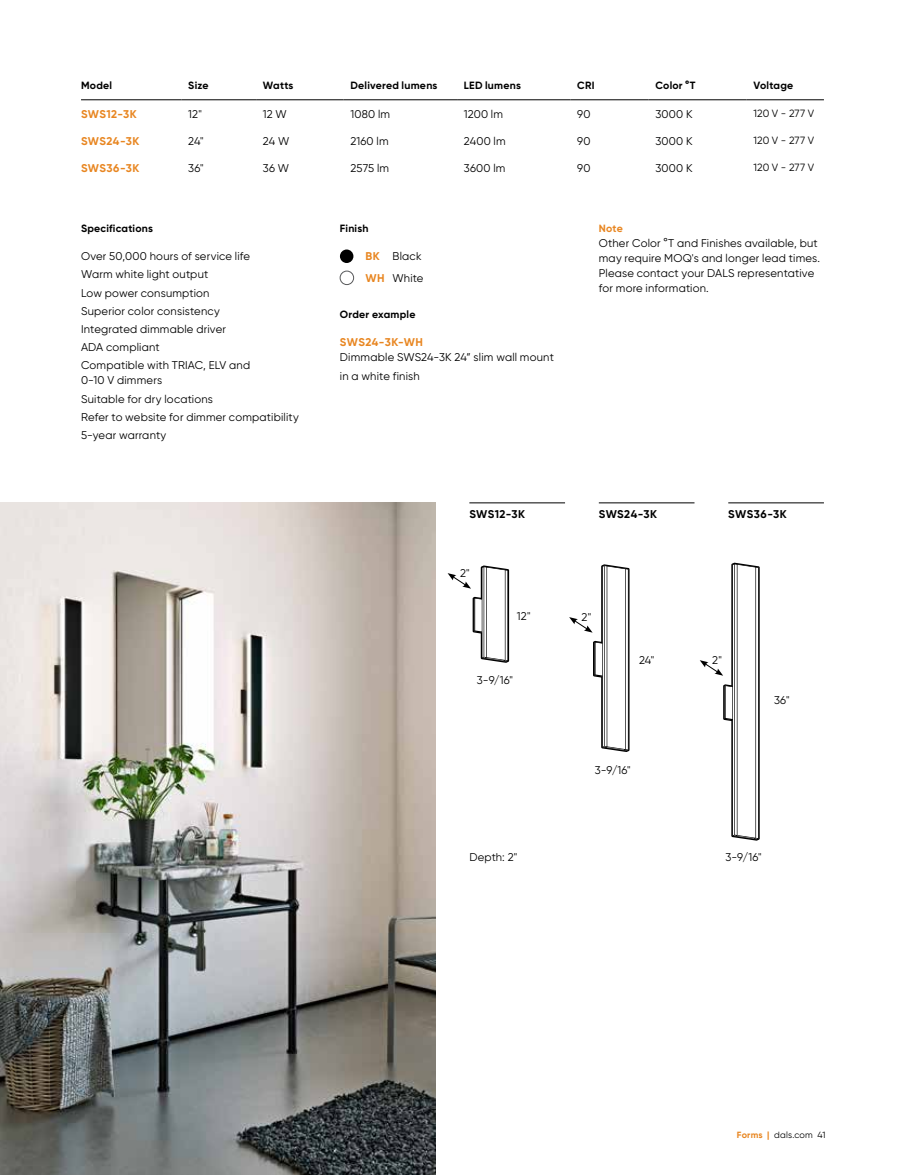
<style>
.page{position:relative;width:905px;height:1175px;background:#fff}
.page>*{position:absolute;margin:0;border:0;box-sizing:border-box;transform-origin:0 0}
.t1{font:11.25px/18.3px "Gilroy";letter-spacing:.015em;color:#000}
.t2{font:700 11.25px "Gilroy";letter-spacing:.04em;color:#e88621}
.t3{font:700 11.25px "Gilroy";letter-spacing:.04em;color:#000}
.t4{font:700 10.5px "Gilroy";letter-spacing:.02em;color:#000}
.t5{font:10.5px "Gilroy";letter-spacing:.01em;color:#000}
.t6{font:700 10.5px "Gilroy";color:#e88621}
.t7{font:9px "Gilroy";letter-spacing:.025em;color:#000}
.s1{font-weight:700;color:#e88621}
</style>
<div class="page">
<div style="left:340px;top:249px;width:13px;height:14px;background:#000;border-radius:50%"></div>
<div style="left:340px;top:271px;width:14px;height:14px;border:1px solid #58595b;border-radius:50%"></div>
<hr style="left:81px;top:99px;width:100px;height:1px;background:#000">
<hr style="left:181px;top:99px;width:75px;height:1px;background:#000">
<hr style="left:256px;top:99px;width:88px;height:1px;background:#000">
<hr style="left:344px;top:99px;width:113px;height:1px;background:#000">
<hr style="left:457px;top:99px;width:113px;height:1px;background:#000">
<hr style="left:570px;top:99px;width:78px;height:1px;background:#000">
<hr style="left:648px;top:99px;width:98px;height:1px;background:#000">
<hr style="left:746px;top:99px;width:77px;height:1px;background:#000">
<img style="left:0;top:502px;width:435px;height:672px">
<hr style="left:469px;top:502px;width:96px;height:1px;background:#000">
<hr style="left:598px;top:502px;width:96px;height:1px;background:#000">
<hr style="left:728px;top:502px;width:96px;height:1px;background:#000">
<svg style="left:447px;top:565px;width:63px;height:98px"></svg>
<svg style="left:569px;top:564px;width:61px;height:188px"></svg>
<svg style="left:700px;top:562px;width:60px;height:279px"></svg>
<p class="t4" style="left:81px;top:79px;width:33px">Model</p>
<p class="t4" style="left:188px;top:79px;width:22px">Size</p>
<p class="t4" style="left:263px;top:79px;width:32px">Watts</p>
<p class="t4" style="left:350px;top:79px;width:89px">Delivered lumens</p>
<p class="t4" style="left:464px;top:79px;width:59px">LED lumens</p>
<p class="t4" style="left:577px;top:79px;width:19px">CRI</p>
<p class="t4" style="left:655px;top:79px;width:42px">Color °T</p>
<p class="t4" style="left:753px;top:79px;width:41px">Voltage</p>
<p class="t2" style="left:81px;top:107px;width:57px">SWS12-3K</p>
<p class="t1" style="left:188px;top:104px;width:15px">12"</p>
<p class="t1" style="left:263px;top:104px;width:25px">12 W</p>
<p class="t1" style="left:350px;top:104px;width:41px">1080 lm</p>
<p class="t1" style="left:464px;top:104px;width:41px">1200 lm</p>
<p class="t1" style="left:577px;top:104px;width:15px">90</p>
<p class="t1" style="left:655px;top:104px;width:39px">3000 K</p>
<p class="t5" style="left:753px;top:107px;width:62px">120 V - 277 V</p>
<p class="t2" style="left:81px;top:134px;width:60px">SWS24-3K</p>
<p class="t1" style="left:188px;top:131px;width:17px">24"</p>
<p class="t1" style="left:263px;top:131px;width:28px">24 W</p>
<p class="t1" style="left:350px;top:131px;width:40px">2160 lm</p>
<p class="t1" style="left:464px;top:131px;width:43px">2400 lm</p>
<p class="t1" style="left:577px;top:131px;width:15px">90</p>
<p class="t1" style="left:655px;top:131px;width:39px">3000 K</p>
<p class="t5" style="left:753px;top:134px;width:62px">120 V - 277 V</p>
<p class="t2" style="left:81px;top:161px;width:60px">SWS36-3K</p>
<p class="t1" style="left:188px;top:158px;width:17px">36"</p>
<p class="t1" style="left:263px;top:158px;width:28px">36 W</p>
<p class="t1" style="left:350px;top:158px;width:40px">2575 lm</p>
<p class="t1" style="left:464px;top:158px;width:43px">3600 lm</p>
<p class="t1" style="left:577px;top:158px;width:15px">90</p>
<p class="t1" style="left:655px;top:158px;width:39px">3000 K</p>
<p class="t5" style="left:753px;top:161px;width:62px">120 V - 277 V</p>
<p class="t4" style="left:81px;top:221px;width:73px">Specifications</p>
<p class="t1" style="left:81px;top:247px;width:171px">Over 50,000 hours of service life<br>Warm white light output<br>Low power consumption<br>Superior color consistency<br>Integrated dimmable driver<br>ADA compliant<br>Compatible with TRIAC, ELV and</p>
<p class="t1" style="left:81px;top:371px;width:219px">0-10 V dimmers<br>Suitable for dry locations<br>Refer to website for dimmer compatibility<br>5-year warranty</p>
<p class="t4" style="left:340px;top:221px;width:30px">Finish</p>
<p class="t1" style="left:365px;top:245px;width:60px;line-height:21.8px"><span class="s1">BK</span> Black<br><span class="s1">WH</span> White</p>
<p class="t4" style="left:340px;top:308px;width:77px">Order example</p>
<p class="t2" style="left:340px;top:335px;width:85px">SWS24-3K-WH</p>
<p class="t1" style="left:340px;top:348px;width:215px">Dimmable SWS24-3K 24” slim wall mount in a white finish</p>
<p class="t6" style="left:598px;top:221px;width:26px">Note</p>
<p class="t1" style="left:598px;top:235px;width:223px;line-height:15px">Other Color °T and Finishes available, but may require MOQ's and longer lead times.<br>Please contact your DALS representative for more information.</p>
<p class="t3" style="left:469px;top:507px;width:57px">SWS12-3K</p>
<p class="t3" style="left:598px;top:507px;width:60px">SWS24-3K</p>
<p class="t3" style="left:728px;top:507px;width:60px">SWS36-3K</p>
<p class="t1" style="left:460px;top:563px;width:11px">2"</p>
<p class="t1" style="left:517px;top:607px;width:15px">12"</p>
<p class="t1" style="left:477px;top:670px;width:38px">3-9/16"</p>
<p class="t1" style="left:469px;top:847px;width:50px">Depth: 2"</p>
<p class="t1" style="left:581px;top:607px;width:11px">2"</p>
<p class="t1" style="left:639px;top:651px;width:17px">24"</p>
<p class="t1" style="left:594px;top:760px;width:38px">3-9/16"</p>
<p class="t1" style="left:712px;top:650px;width:11px">2"</p>
<p class="t1" style="left:774px;top:691px;width:17px">36"</p>
<p class="t1" style="left:725px;top:848px;width:38px">3-9/16"</p>
<p class="t7" style="left:736px;top:1129px;width:90px"><span class="s1">Forms |</span> dals.com 41</p>
</div>
